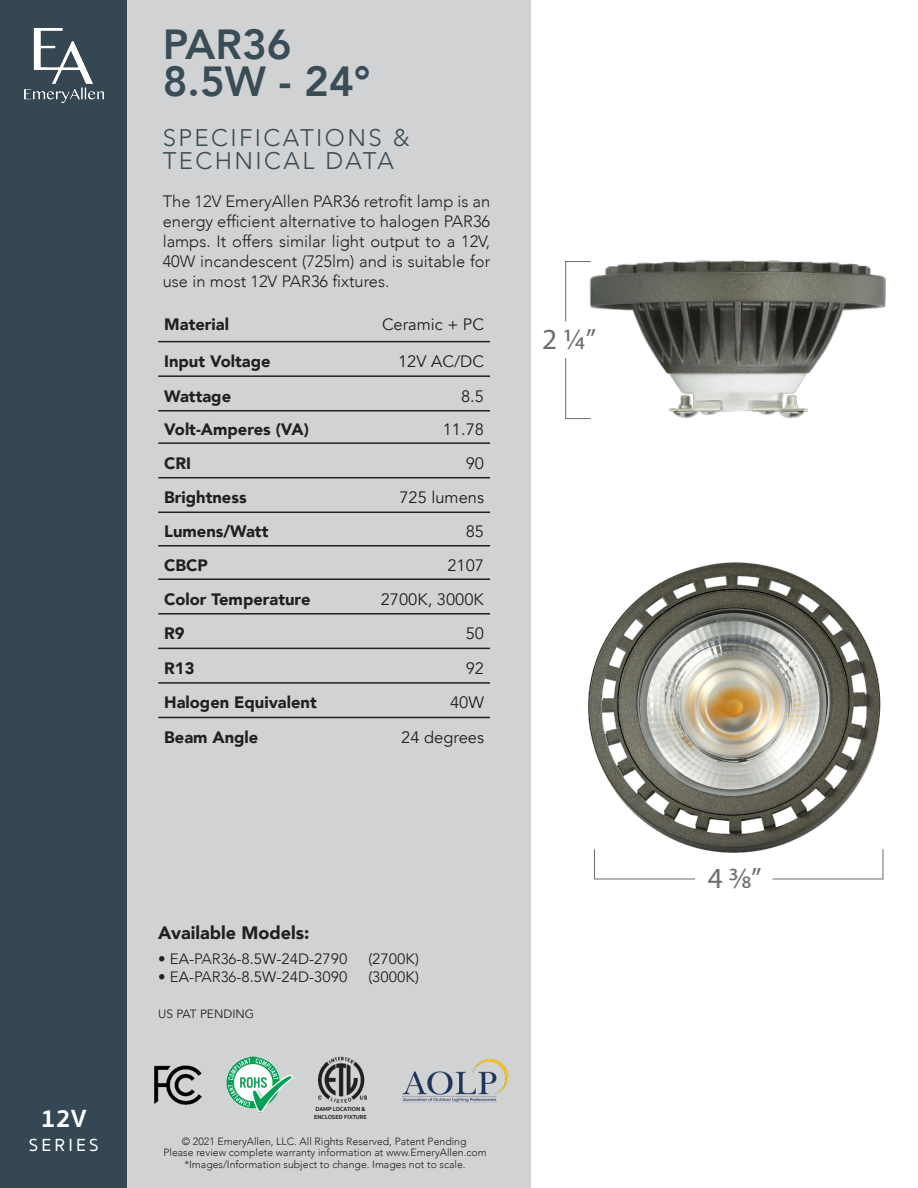
<style>
.page{position:relative;width:918px;height:1188px;background:#fff}
.page>*{position:absolute;margin:0;border:0;box-sizing:border-box;transform-origin:0 0}
.t1{font:800 42px/37.5px "Avenir";color:#3a4c56}
.t2{font:29.25px "Myriad Pro";color:#6c6d70}
.t3{font:700 25.5px "Sukhumvit Set";color:#fff}
.t4{font:300 24px/22.5px "Avenir";letter-spacing:.1em;color:#3a4c56}
.t5{font:900 18px "Avenir";color:#231f20}
.t6{font:500 18px "Sukhumvit Set";letter-spacing:.18em;color:#fff}
.t7{font:300 16.5px/19.8px "Avenir";color:#231f20;text-align:justify}
.t8{font:900 16.5px "Avenir";color:#231f20}
.t9{font:16.5px "Avenir";color:#231f20}
.t10{font:15px "Avenir";color:#231f20}
.t11{font:12px "Avenir";color:#231f20}
.t12{font:300 10.5px "Avenir";color:#231f20}
.t13{font:700 6px/7.2px "Sukhumvit Set";color:#231f20}
.s1{font-weight:300}
</style>
<div class="page">
<div style="left:0;top:0;width:531px;height:1188px;background:#d1d2d4"></div>
<div style="left:0;top:0;width:126px;height:1188px;background:#344753"></div>
<img style="left:24px;top:28px;width:79px;height:75px">
<img style="left:226px;top:1056px;width:67px;height:57px">
<img style="left:154px;top:1065px;width:48px;height:40px">
<hr style="left:158px;top:341px;width:186px;height:1px;background:#231f20">
<hr style="left:344px;top:341px;width:146px;height:1px;background:#231f20">
<hr style="left:158px;top:375px;width:186px;height:2px;background:#231f20">
<hr style="left:344px;top:375px;width:146px;height:2px;background:#231f20">
<hr style="left:158px;top:410px;width:186px;height:2px;background:#231f20">
<hr style="left:344px;top:410px;width:146px;height:2px;background:#231f20">
<hr style="left:158px;top:442px;width:186px;height:2px;background:#231f20">
<hr style="left:344px;top:442px;width:146px;height:2px;background:#231f20">
<hr style="left:158px;top:477px;width:186px;height:1px;background:#231f20">
<hr style="left:344px;top:477px;width:146px;height:1px;background:#231f20">
<hr style="left:158px;top:512px;width:186px;height:1px;background:#231f20">
<hr style="left:344px;top:512px;width:146px;height:1px;background:#231f20">
<hr style="left:158px;top:545px;width:186px;height:2px;background:#231f20">
<hr style="left:344px;top:545px;width:146px;height:2px;background:#231f20">
<hr style="left:158px;top:578px;width:186px;height:2px;background:#231f20">
<hr style="left:344px;top:578px;width:146px;height:2px;background:#231f20">
<hr style="left:158px;top:613px;width:186px;height:2px;background:#231f20">
<hr style="left:344px;top:613px;width:146px;height:2px;background:#231f20">
<hr style="left:158px;top:648px;width:186px;height:1px;background:#231f20">
<hr style="left:344px;top:648px;width:146px;height:1px;background:#231f20">
<hr style="left:158px;top:682px;width:186px;height:2px;background:#231f20">
<hr style="left:344px;top:682px;width:146px;height:2px;background:#231f20">
<hr style="left:158px;top:717px;width:186px;height:1px;background:#231f20">
<hr style="left:344px;top:717px;width:146px;height:1px;background:#231f20">
<img style="left:402px;top:1060px;width:105px;height:43px">
<img style="left:319px;top:1056px;width:48px;height:46px">
<img style="left:588px;top:562px;width:296px;height:318px">
<hr style="left:594px;top:849px;width:1px;height:30px;background:#6c6d70">
<hr style="left:883px;top:849px;width:1px;height:30px;background:#6c6d70">
<hr style="left:594px;top:879px;width:101px;height:1px;background:#6c6d70">
<hr style="left:773px;top:879px;width:110px;height:1px;background:#6c6d70">
<img style="left:565px;top:260px;width:321px;height:160px">
<p class="t1" style="left:163px;top:26px;width:209px">PAR36<br>8.5W - 24°</p>
<p class="t4" style="left:163px;top:127px;width:248px">SPECIFICATIONS &amp;<br>TECHNICAL DATA</p>
<p class="t7" style="left:163px;top:192px;width:329px">The 12V EmeryAllen PAR36 retrofit lamp is an energy efficient alternative to halogen PAR36 lamps. It offers similar light output to a 12V, 40W incandescent (725lm) and is suitable for use in most 12V PAR36 fixtures.</p>
<p class="t8" style="left:164px;top:310px;width:66px">Material</p>
<p class="t9" style="left:382px;top:314px;width:104px">Ceramic + PC</p>
<p class="t8" style="left:164px;top:347px;width:108px">Input Voltage</p>
<p class="t9" style="left:398px;top:352px;width:87px">12V AC/DC</p>
<p class="t8" style="left:164px;top:382px;width:68px">Wattage</p>
<p class="t9" style="left:461px;top:386px;width:24px">8.5</p>
<p class="t8" style="left:164px;top:415px;width:146px">Volt-Amperes (VA)</p>
<p class="t9" style="left:443px;top:420px;width:43px">11.78</p>
<p class="t8" style="left:164px;top:449px;width:28px">CRI</p>
<p class="t9" style="left:466px;top:453px;width:20px">90</p>
<p class="t8" style="left:164px;top:483px;width:84px">Brightness</p>
<p class="t9" style="left:399px;top:488px;width:86px">725 lumens</p>
<p class="t8" style="left:164px;top:517px;width:106px">Lumens/Watt</p>
<p class="t9" style="left:466px;top:522px;width:20px">85</p>
<p class="t8" style="left:164px;top:551px;width:45px">CBCP</p>
<p class="t9" style="left:447px;top:555px;width:38px">2107</p>
<p class="t8" style="left:164px;top:585px;width:148px">Color Temperature</p>
<p class="t9" style="left:381px;top:589px;width:105px">2700K, 3000K</p>
<p class="t8" style="left:164px;top:619px;width:22px">R9</p>
<p class="t9" style="left:466px;top:624px;width:20px">50</p>
<p class="t8" style="left:164px;top:654px;width:32px">R13</p>
<p class="t9" style="left:466px;top:658px;width:20px">92</p>
<p class="t8" style="left:164px;top:689px;width:154px">Halogen Equivalent</p>
<p class="t9" style="left:450px;top:693px;width:35px">40W</p>
<p class="t8" style="left:164px;top:723px;width:96px">Beam Angle</p>
<p class="t9" style="left:401px;top:727px;width:84px">24 degrees</p>
<p class="t2" style="left:542px;top:321px;width:55px">2 1/4”</p>
<p class="t3" style="left:41px;top:1099px;width:48px">12V</p>
<p class="t6" style="left:29px;top:1132px;width:71px">SERIES</p>
<p class="t5" style="left:158px;top:917px;width:153px">Available Models:</p>
<p class="t10" style="left:158px;top:950px;width:191px">• EA-<span class="s1">PAR36</span>-8.5W-24D-2790</p>
<p class="t10" style="left:368px;top:950px;width:52px">(2700K)</p>
<p class="t10" style="left:158px;top:968px;width:191px">• EA-<span class="s1">PAR36</span>-8.5W-24D-3090</p>
<p class="t10" style="left:368px;top:968px;width:52px">(3000K)</p>
<p class="t11" style="left:158px;top:1007px;width:97px">US PAT PENDING</p>
<p class="t13" style="left:314px;top:1106px;width:54px">DAMP LOCATION &amp;<br>ENCLOSED FIXTURE</p>
<p class="t12" style="left:182px;top:1135px;width:286px">© 2021 EmeryAllen, LLC. All Rights Reserved, Patent Pending</p>
<p class="t12" style="left:163px;top:1147px;width:325px">Please review complete warranty information at www.EmeryAllen.com</p>
<p class="t12" style="left:185px;top:1159px;width:283px">*Images/Information subject to change. Images not to scale.</p>
<p class="t2" style="left:708px;top:860px;width:55px">4 3/8”</p>
</div>
